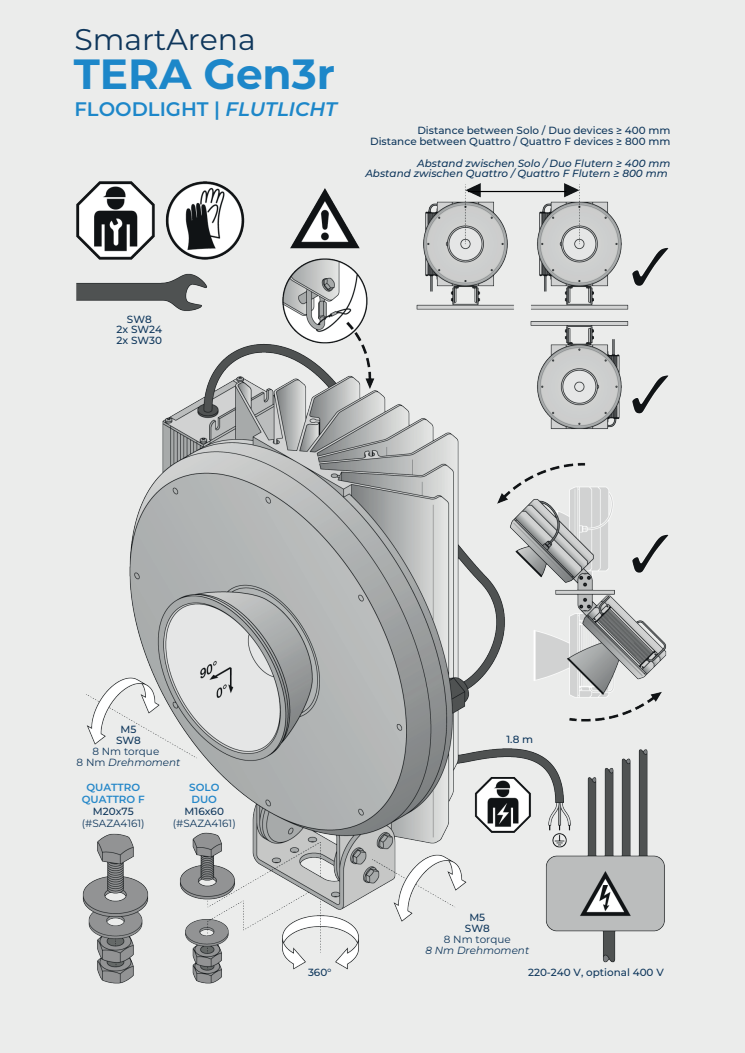
<style>
.page{position:relative;width:745px;height:1053px;background:#fff}
.page>*{position:absolute;margin:0;border:0;box-sizing:border-box;transform-origin:0 0}
.t1{font:700 42.2px "Montserrat";color:#1d87c9}
.t2{font:29.92px "Montserrat";color:#0e365b}
.t3{font:600 19.6px "Montserrat";color:#1d87c9}
.t4{font:500 10.4px/10.8px "Montserrat";color:#0f375c;text-align:center}
.t5{font:italic 500 10.4px/10.8px "Montserrat";color:#0f375c;text-align:right}
.t6{font:10.4px/10.8px "Montserrat";color:#0f375c;text-align:center}
.t7{font:600 10.4px/12px "Montserrat";color:#2688c9;text-align:center}
.t8{font:italic 10.4px "Montserrat";color:#0f375c}
.s1{font-style:italic}
</style>
<div class="page">
<div style="left:0;top:0;width:744px;height:1052px;background:#ebeceb"></div>
<img style="left:76px;top:181px;width:593px;height:803px">
<hr style="left:468px;top:191px;width:98px;height:1px;background:#000001">
<h2 class="t2" style="left:74px;top:19px;width:183px">SmartArena</h2>
<h1 class="t1" style="left:74px;top:44px;width:263px">TERA Gen3r</h1>
<h3 class="t3" style="left:74px;top:95px;width:264px">FLOODLIGHT | <span class="s1">FLUTLICHT</span></h3>
<p class="t4" style="left:370px;top:125px;width:302px;text-align:right">Distance between Solo / Duo devices ≥ 400 mm<br>Distance between Quattro / Quattro F devices ≥ 800 mm</p>
<p class="t5" style="left:365px;top:157px;width:306px">Abstand zwischen Solo / Duo Flutern ≥ 400 mm<br>Abstand zwischen Quattro / Quattro F Flutern ≥ 800 mm</p>
<p class="t4" style="left:116px;top:313px;width:47px">SW8<br>2x SW24<br>2x SW30</p>
<p class="t4" style="left:116px;top:723px;width:26px">M5<br>SW8</p>
<p class="t6" style="left:77px;top:745px;width:105px">8 Nm torque<br>8 Nm <span class="s1">Drehmoment</span></p>
<p class="t7" style="left:82px;top:780px;width:65px">QUATTRO<br>QUATTRO F</p>
<p class="t4" style="left:93px;top:805px;width:42px">M20x75</p>
<p class="t6" style="left:82px;top:817px;width:64px">(#SAZA4161)</p>
<p class="t7" style="left:189px;top:780px;width:32px;text-align:left">SOLO<br>DUO</p>
<p class="t4" style="left:184px;top:805px;width:41px">M16x60</p>
<p class="t6" style="left:173px;top:817px;width:64px">(#SAZA4161)</p>
<p class="t4" style="left:308px;top:966px;width:25px">360°</p>
<p class="t4" style="left:506px;top:733px;width:28px">1.8 m</p>
<p class="t4" style="left:464px;top:911px;width:26px">M5<br>SW8</p>
<p class="t6" style="left:443px;top:933px;width:68px">8 Nm torque</p>
<p class="t8" style="left:425px;top:942px;width:105px">8 Nm Drehmoment</p>
<p class="t4" style="left:528px;top:966px;width:137px">220-240 V, optional 400 V</p>
</div>
